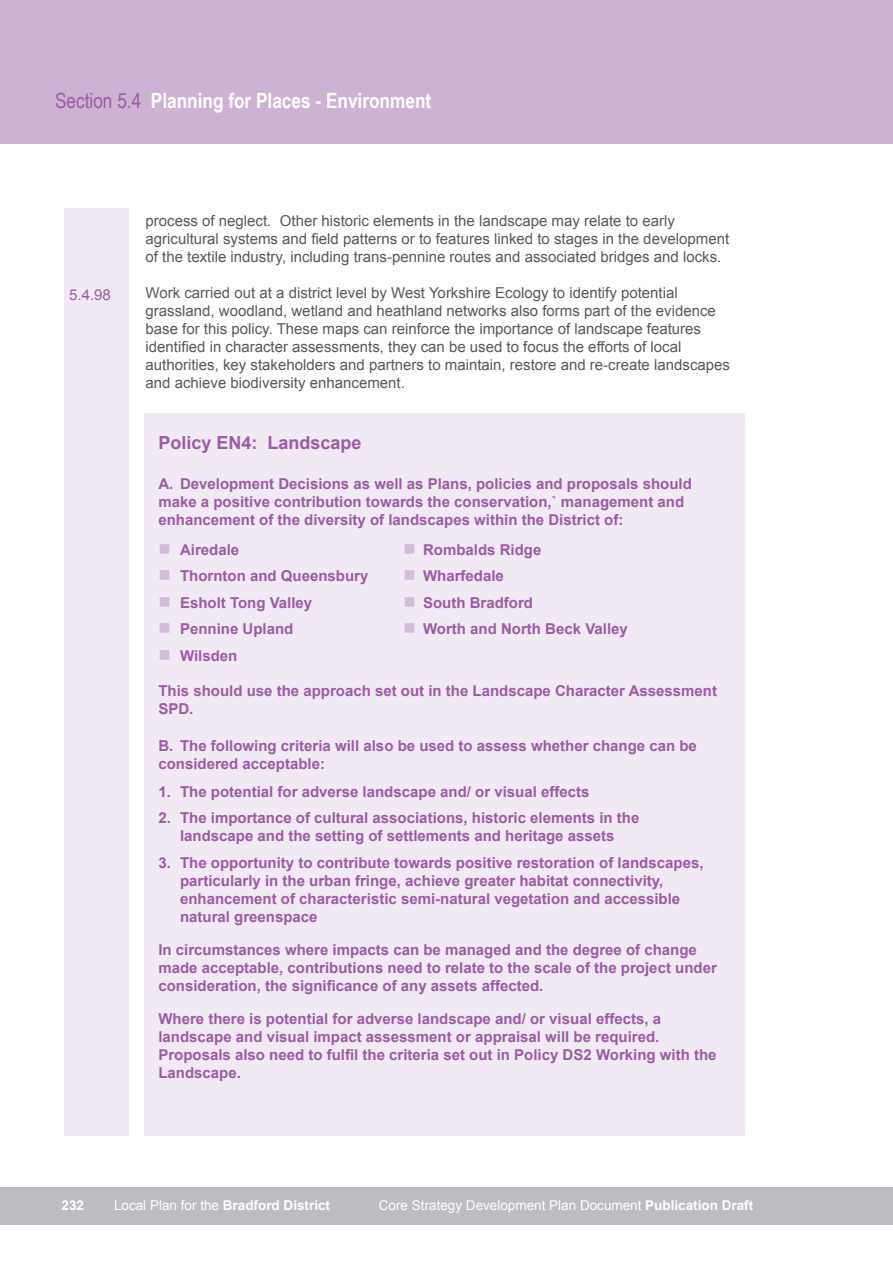
<style>
.page{position:relative;width:893px;height:1263px;background:#fff}
.page>*{position:absolute;margin:0;border:0;box-sizing:border-box;transform-origin:0 0}
.t1{font:700 21px "Arial Narrow";color:#fff}
.t2{font:700 18px "Arial";color:#9b5ba5}
.t3{font:700 15px/18px "Arial";color:#9b5ba5}
.t4{font:15px/18px "Arial";color:#57585a}
.t5{font:15px "Arial";color:#9b5ba5}
.t6{font:13.5px "Arial";color:#fff}
.t7{font:700 13.5px "Arial";color:#fff}
.s1{font-weight:400;color:#9b5ba5}
.s2{color:#d3bcda}
.s3{font-weight:400}
.s4{font-weight:700}
</style>
<div class="page">
<div style="left:0;top:1186px;width:893px;height:38px;background:#bcbdc0"></div>
<div style="left:0;top:0;width:893px;height:144px;background:#cdb2d4"></div>
<div style="left:64px;top:208px;width:64px;height:927px;background:#f1eaf4"></div>
<div style="left:144px;top:414px;width:601px;height:721px;background:#f1eaf4"></div>
<h1 class="t1" style="left:55px;top:85px;width:378px"><span class="s1">Section 5.4</span> Planning for Places - Environment</h1>
<p class="t5" style="left:69px;top:285px;width:43px">5.4.98</p>
<p class="t4" style="left:146px;top:211px;width:585px">process of neglect. Other historic elements in the landscape may relate to early agricultural systems and field patterns or to features linked to stages in the development of the textile industry, including trans-pennine routes and associated bridges and locks.</p>
<p class="t4" style="left:146px;top:283px;width:586px">Work carried out at a district level by West Yorkshire Ecology to identify potential grassland, woodland, wetland and heathland networks also forms part of the evidence base for this policy. These maps can reinforce the importance of landscape features identified in character assessments, they can be used to focus the efforts of local authorities, key stakeholders and partners to maintain, restore and re-create landscapes and achieve biodiversity enhancement.</p>
<p class="t2" style="left:158px;top:431px;width:205px">Policy EN4: Landscape</p>
<p class="t3" style="left:158px;top:475px;width:535px">A. Development Decisions as well as Plans, policies and proposals should make a positive contribution towards the conservation,` management and enhancement of the diversity of landscapes within the District of:</p>
<p class="t3" style="left:158px;top:541px;width:82px"><span class="s2">■</span> Airedale</p>
<p class="t3" style="left:404px;top:541px;width:139px"><span class="s2">■</span> Rombalds Ridge</p>
<p class="t3" style="left:158px;top:567px;width:212px"><span class="s2">■</span> Thornton and Queensbury</p>
<p class="t3" style="left:404px;top:567px;width:102px"><span class="s2">■</span> Wharfedale</p>
<p class="t3" style="left:158px;top:594px;width:155px"><span class="s2">■</span> Esholt Tong Valley</p>
<p class="t3" style="left:404px;top:594px;width:131px"><span class="s2">■</span> South Bradford</p>
<p class="t3" style="left:158px;top:620px;width:137px"><span class="s2">■</span> Pennine Upland</p>
<p class="t3" style="left:404px;top:620px;width:226px"><span class="s2">■</span> Worth and North Beck Valley</p>
<p class="t3" style="left:158px;top:647px;width:81px"><span class="s2">■</span> Wilsden</p>
<p class="t3" style="left:158px;top:682px;width:560px">This should use the approach set out in the Landscape Character Assessment<br>SPD.</p>
<p class="t3" style="left:158px;top:737px;width:540px">B. The following criteria will also be used to assess whether change can be considered acceptable:</p>
<p class="t3" style="left:158px;top:782px;width:433px">1. The potential for adverse landscape and/ or visual effects</p>
<p class="t3" style="left:158px;top:809px;width:483px;text-align:center">2. The importance of cultural associations, historic elements in the landscape and the setting of settlements and heritage assets</p>
<p class="t3" style="left:180px;top:853px;width:525px;text-indent:-22px">3. The opportunity to contribute towards positive restoration of landscapes, particularly in the urban fringe, achieve greater habitat connectivity, enhancement of characteristic semi-natural vegetation and accessible natural greenspace</p>
<p class="t3" style="left:158px;top:940px;width:560px">In circumstances where impacts can be managed and the degree of change made acceptable, contributions need to relate to the scale of the project under consideration, the significance of any assets affected.</p>
<p class="t3" style="left:158px;top:1009px;width:560px">Where there is potential for adverse landscape and/ or visual effects, a landscape and visual impact assessment or appraisal will be required.<br>Proposals also need to fulfil the criteria set out in Policy DS2 Working with the Landscape.</p>
<p class="t7" style="left:62px;top:1196px;width:24px">232</p>
<p class="t7" style="left:114px;top:1196px;width:218px"><span class="s3">Local Plan for the</span> Bradford District</p>
<p class="t6" style="left:379px;top:1196px;width:376px">Core Strategy Development Plan Document <span class="s4">Publication Draft</span></p>
</div>
